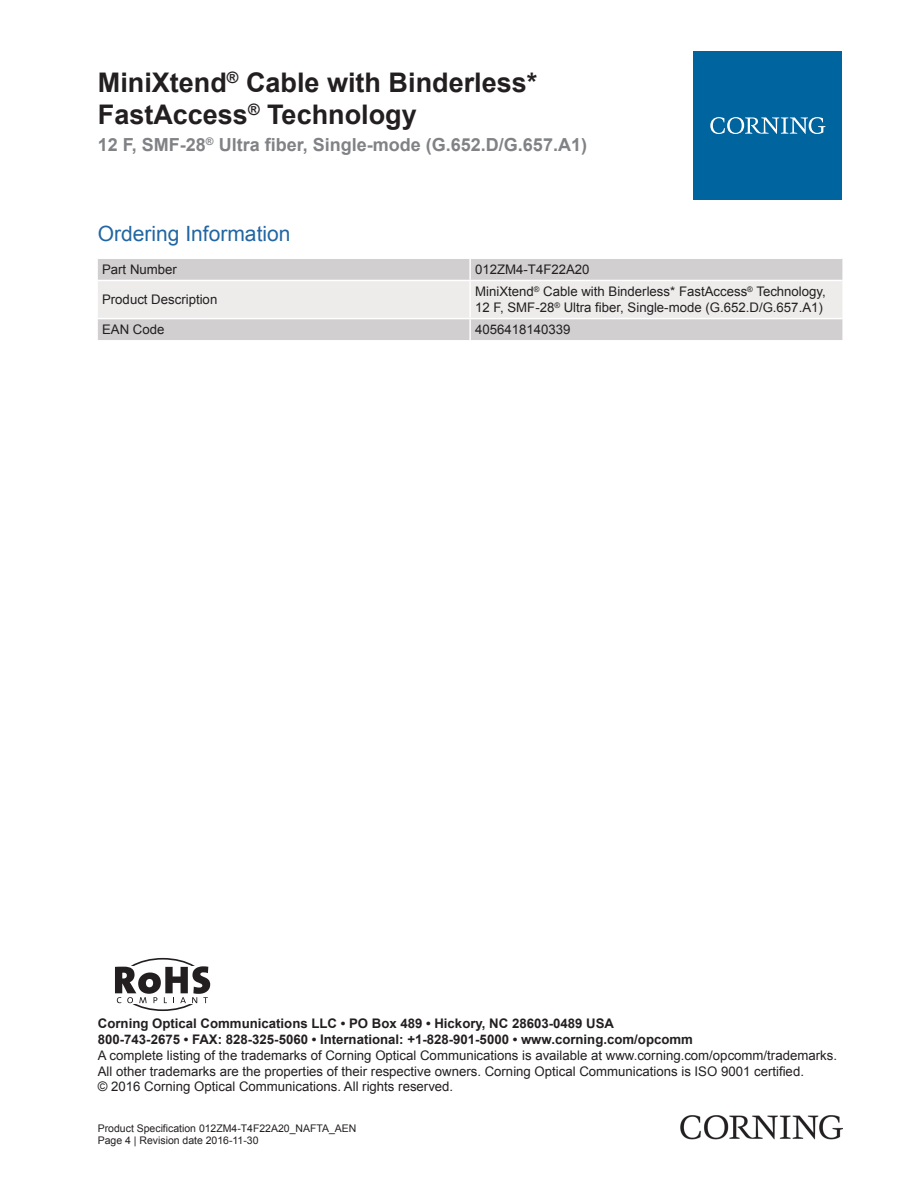
<style>
.page{position:relative;width:919px;height:1187px;background:#fff}
.page>*{position:absolute;margin:0;border:0;box-sizing:border-box;transform-origin:0 0}
.t1{font:700 27px/32.4px "Arial";color:#231f20}
.t2{font:21px "Arial";color:#2166a2}
.t3{font:700 18px "Arial";color:#808285}
.t4{font:13.2px/15.9px "Arial";color:#231f20}
.t5{font:700 13.2px/15.9px "Arial";color:#231f20}
.t6{font:10.5px/12.6px "Arial";color:#231f20}
</style>
<div class="page">
<div style="left:98px;top:259px;width:744px;height:81px;background:#d1cfcf"></div>
<div style="left:98px;top:281px;width:744px;height:37px;background:#edeceb"></div>
<hr style="left:469px;top:259px;width:2px;height:21px;background:#fff">
<hr style="left:469px;top:281px;width:2px;height:37px;background:#fff">
<hr style="left:469px;top:319px;width:2px;height:21px;background:#fff">
<hr style="left:98px;top:280px;width:372px;height:1px;background:#fff">
<hr style="left:470px;top:280px;width:372px;height:1px;background:#fff">
<hr style="left:98px;top:318px;width:372px;height:1px;background:#fff">
<hr style="left:470px;top:318px;width:372px;height:1px;background:#fff">
<div style="left:693px;top:51px;width:149px;height:149px;background:#00649e"></div>
<svg style="left:710px;top:117px;width:115px;height:17px"></svg>
<img style="left:680px;top:1115px;width:162px;height:24px">
<div style="left:118px;top:957px;width:90px;height:53px;border:2px solid #231f20;border-radius:50%"></div>
<div style="left:98px;top:966px;width:123px;height:38px;background:#fff"></div>
<svg style="left:115px;top:966px;width:95px;height:37px"></svg>
<h1 class="t1" style="left:98px;top:66px;width:441px">MiniXtend<sup>®</sup> Cable with Binderless*<br>FastAccess<sup>®</sup> Technology</h1>
<h3 class="t3" style="left:98px;top:132px;width:490px">12 F, SMF-28<sup>®</sup> Ultra fiber, Single-mode (G.652.D/G.657.A1)</h3>
<h2 class="t2" style="left:98px;top:219px;width:194px">Ordering Information</h2>
<p class="t4" style="left:102px;top:261px;width:76px">Part Number</p>
<p class="t4" style="left:475px;top:261px;width:116px">012ZM4-T4F22A20</p>
<p class="t4" style="left:102px;top:291px;width:117px">Product Description</p>
<p class="t4" style="left:475px;top:283px;width:352px">MiniXtend<sup>®</sup> Cable with Binderless* FastAccess<sup>®</sup> Technology,<br>12 F, SMF-28<sup>®</sup> Ultra fiber, Single-mode (G.652.D/G.657.A1)</p>
<p class="t4" style="left:102px;top:322px;width:64px">EAN Code</p>
<p class="t4" style="left:475px;top:322px;width:97px">4056418140339</p>
<p class="t5" style="left:98px;top:1015px;width:596px">Corning Optical Communications LLC • PO Box 489 • Hickory, NC 28603-0489 USA<br>800-743-2675 • FAX: 828-325-5060 • International: +1-828-901-5000 • www.corning.com/opcomm</p>
<p class="t4" style="left:98px;top:1046px;width:740px">A complete listing of the trademarks of Corning Optical Communications is available at www.corning.com/opcomm/trademarks.<br>All other trademarks are the properties of their respective owners. Corning Optical Communications is ISO 9001 certified.<br>© 2016 Corning Optical Communications. All rights reserved.</p>
<p class="t6" style="left:98px;top:1121px;width:260px">Product Specification 012ZM4-T4F22A20_NAFTA_AEN<br>Page 4 | Revision date 2016-11-30</p>
</div>
